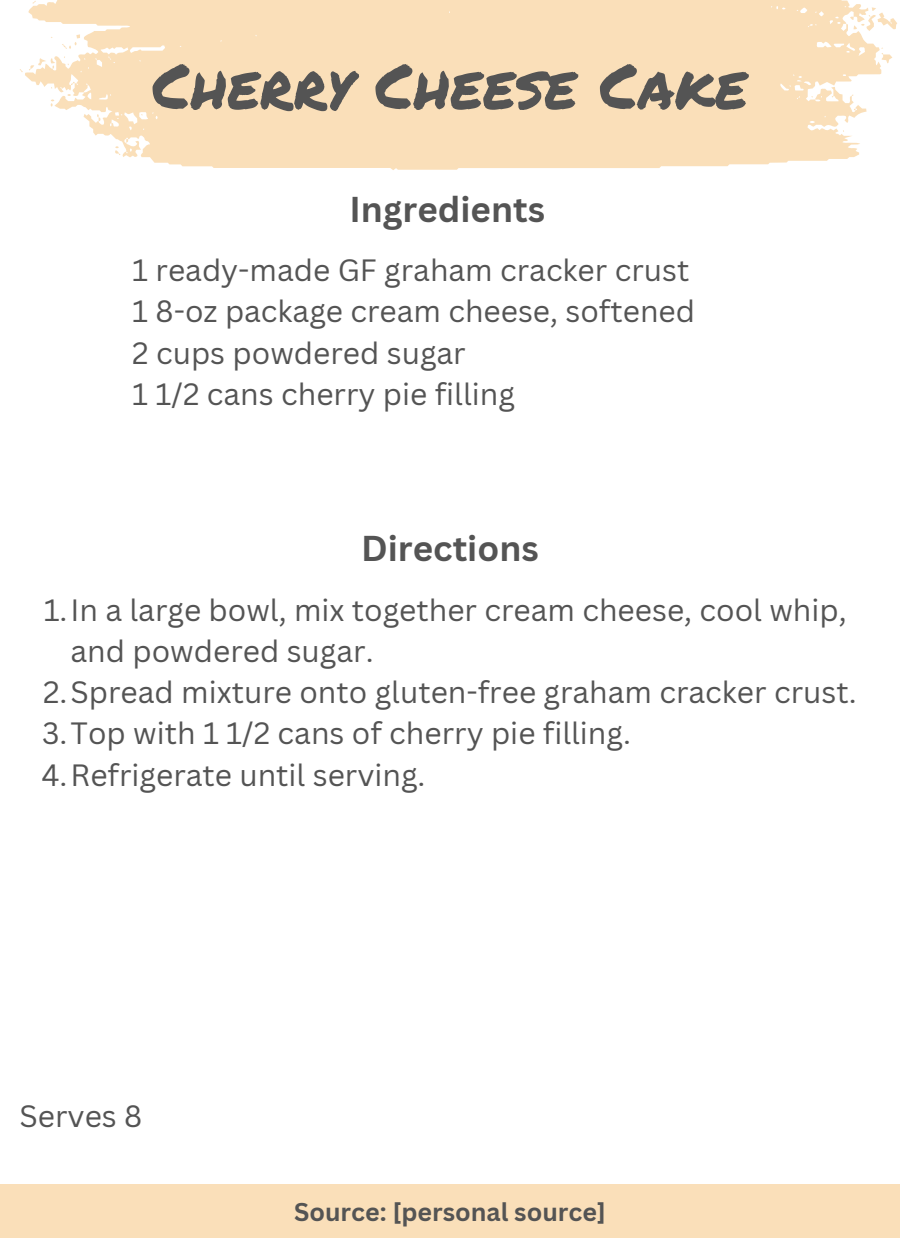
<style>
.page{position:relative;width:900px;height:1260px;background:#fff}
.page>*{position:absolute;margin:0;border:0;box-sizing:border-box;transform-origin:0 0}
.t1{font:62.5px "Permanent Marker";color:#545454}
.t2{font:700 35px "Canva Sans";color:#545454}
.t3{font:30px/41.2px "Canva Sans";color:#545454}
.t4{font:700 25px "Canva Sans";color:#545454}
</style>
<div class="page">
<svg style="left:25px;top:0;width:856px;height:170px;background:#fae2c1"></svg>
<svg style="left:97px;top:114px;width:4px;height:7px"></svg>
<svg style="left:50px;top:99px;width:4px;height:8px"></svg>
<svg style="left:32px;top:1px;width:4px;height:3px"></svg>
<svg style="left:850px;top:7px;width:47px;height:24px"></svg>
<svg style="left:62px;top:34px;width:18px;height:16px"></svg>
<svg style="left:881px;top:48px;width:11px;height:15px"></svg>
<svg style="left:64px;top:56px;width:5px;height:9px"></svg>
<svg style="left:20px;top:58px;width:35px;height:15px"></svg>
<svg style="left:71px;top:82px;width:4px;height:3px"></svg>
<svg style="left:115px;top:139px;width:13px;height:17px"></svg>
<div style="left:0;top:1184px;width:900px;height:54px;background:#fadfb9"></div>
<h3 class="t1" style="left:153px;top:40px;width:596px">CHERRY CHEESE CAKE</h3>
<p class="t2" style="left:349px;top:185px;width:197px">Ingredients</p>
<h1 class="t3" style="left:132px;top:249px;width:564px">1 ready-made GF graham cracker crust<br>1 8-oz package cream cheese, softened<br>2 cups powdered sugar<br>1 1/2 cans cherry pie filling</h1>
<h2 class="t2" style="left:361px;top:523px;width:179px">Directions</h2>
<h3 class="t3" style="left:71px;top:588px;width:778px;text-indent:-27px">1.In a large bowl, mix together cream cheese, cool whip, and powdered sugar.</h3>
<h2 class="t3" style="left:43px;top:671px;width:815px">2.Spread mixture onto gluten-free graham cracker crust.</h2>
<p class="t3" style="left:42px;top:712px;width:590px">3.Top with 1 1/2 cans of cherry pie filling.</p>
<p class="t3" style="left:42px;top:753px;width:386px">4.Refrigerate until serving.</p>
<p class="t3" style="left:20px;top:1095px;width:124px">Serves 8</p>
<p class="t4" style="left:294px;top:1194px;width:313px">Source: [personal source]</p>
</div>
